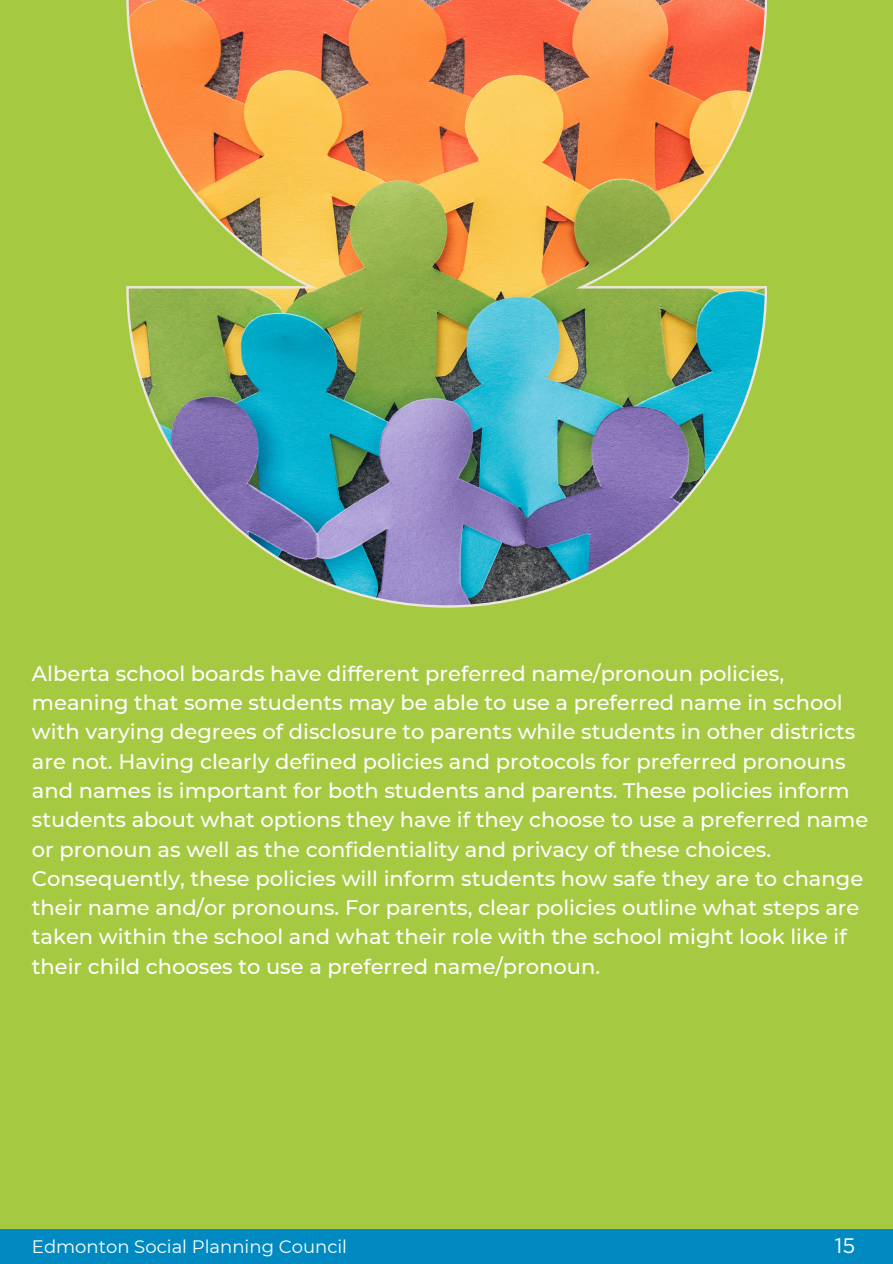
<style>
.page{position:relative;width:893px;height:1264px;background:#fff}
.page>*{position:absolute;margin:0;border:0;box-sizing:border-box;transform-origin:0 0}
.t1{font:500 21px/29.2px "Montserrat";color:#fff}
.t2{font:21px "Gotham";color:#fff}
.t3{font:18px "Montserrat";color:#fff}
</style>
<div class="page">
<div style="left:0;top:0;width:892px;height:1263px;background:#a6c942"></div>
<img style="left:126px;top:0;width:641px;height:607px">
<div style="left:0;top:1228px;width:892px;height:35px;background:#008ac1"></div>
<p class="t1" style="left:32px;top:658px;width:837px">Alberta school boards have different preferred name/pronoun policies, meaning that some students may be able to use a preferred name in school with varying degrees of disclosure to parents while students in other districts are not. Having clearly defined policies and protocols for preferred pronouns and names is important for both students and parents. These policies inform students about what options they have if they choose to use a preferred name or pronoun as well as the confidentiality and privacy of these choices.<br>Consequently, these policies will inform students how safe they are to change their name and/or pronouns. For parents, clear policies outline what steps are taken within the school and what their role with the school might look like if their child chooses to use a preferred name/pronoun.</p>
<p class="t3" style="left:32px;top:1235px;width:317px">Edmonton Social Planning Council</p>
<p class="t2" style="left:834px;top:1235px;width:22px">15</p>
</div>
